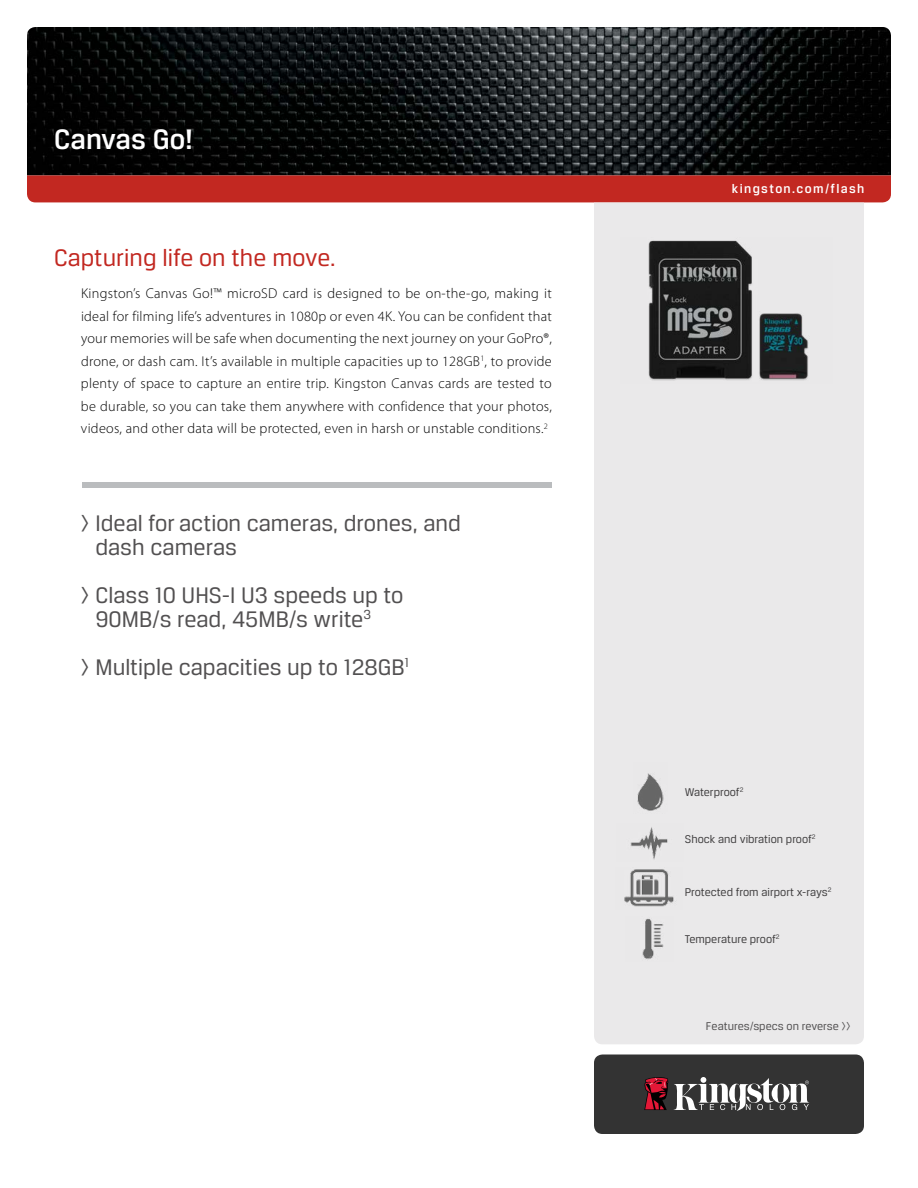
<style>
.page{position:relative;width:918px;height:1188px;background:#fff}
.page>*{position:absolute;margin:0;border:0;box-sizing:border-box;transform-origin:0 0}
.t1{font:500 30px "Breuer Text";color:#fff}
.t2{font:25.5px "Breuer Text";color:#c22821}
.t3{font:24px/24px "Breuer Text";color:#525051}
.t4{font:300 14.25px/22.5px "Myriad Pro";letter-spacing:.02em;color:#000;text-align:justify}
.t5{font:500 13.5px "Breuer Text";letter-spacing:.1em;color:#fff}
.t6{font:12px "Breuer Text";color:#413f40}
.t7{font:12px "Breuer Text";color:#525051}
</style>
<div class="page">
<img style="left:27px;top:27px;width:864px;height:148px">
<div style="left:27px;top:175px;width:864px;height:27px;background:#c22821"></div>
<div style="left:594px;top:202px;width:270px;height:842px;background:#eae9ea"></div>
<div style="left:594px;top:1054px;width:270px;height:80px;background:#333;border-radius:9px"></div>
<svg style="left:674px;top:1077px;width:135px;height:34px"></svg>
<svg style="left:644px;top:1077px;width:24px;height:33px"></svg>
<div style="left:82px;top:482px;width:470px;height:5px;background:#babcbe"></div>
<img style="left:621px;top:238px;width:212px;height:145px">
<img style="left:634px;top:763px;width:33px;height:50px">
<img style="left:617px;top:823px;width:66px;height:39px">
<img style="left:625px;top:917px;width:48px;height:44px">
<img style="left:616px;top:867px;width:66px;height:42px">
<h1 class="t1" style="left:54px;top:122px;width:140px">Canvas Go!</h1>
<h2 class="t2" style="left:54px;top:244px;width:283px">Capturing life on the move.</h2>
<p class="t4" style="left:81px;top:282px;width:472px">Kingston’s Canvas Go!™ microSD card is designed to be on-the-go, making it ideal for filming life’s adventures in 1080p or even 4K. You can be confident that your memories will be safe when documenting the next journey on your GoPro®, drone, or dash cam. It’s available in multiple capacities up to 128GB<sup>1</sup>, to provide plenty of space to capture an entire trip. Kingston Canvas cards are tested to be durable, so you can take them anywhere with confidence that your photos, videos, and other data will be protected, even in harsh or unstable conditions.<sup>2</sup></p>
<h3 class="t3" style="left:95px;top:511px;width:367px;text-indent:-15px">&gt; Ideal for action cameras, drones, and dash cameras</h3>
<h3 class="t3" style="left:95px;top:583px;width:309px;text-indent:-15px">&gt; Class 10 UHS-I U3 speeds up to<br>90MB/s read, 45MB/s write<sup>3</sup></h3>
<h3 class="t3" style="left:80px;top:655px;width:330px">&gt; Multiple capacities up to 128GB<sup>1</sup></h3>
<p class="t5" style="left:732px;top:181px;width:134px">kingston.com/flash</p>
<p class="t6" style="left:685px;top:786px;width:60px">Waterproof<sup>2</sup></p>
<p class="t6" style="left:685px;top:833px;width:132px">Shock and vibration proof<sup>2</sup></p>
<p class="t6" style="left:685px;top:886px;width:148px">Protected from airport x-rays<sup>2</sup></p>
<p class="t6" style="left:685px;top:933px;width:96px">Temperature proof<sup>2</sup></p>
<p class="t7" style="left:706px;top:1020px;width:146px">Features/specs on reverse &gt;&gt;</p>
</div>
